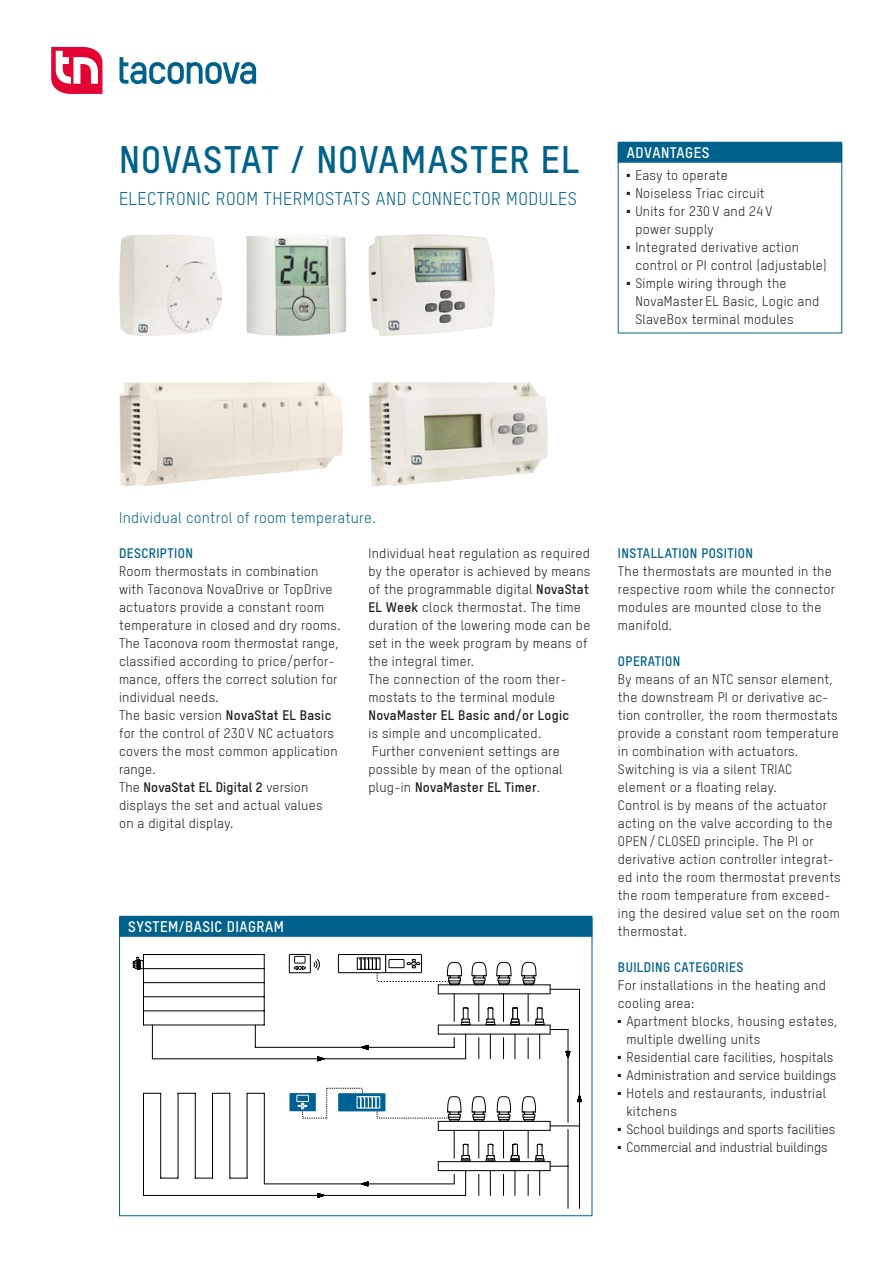
<style>
.page{position:relative;width:893px;height:1263px;background:#fff}
.page>*{position:absolute;margin:0;border:0;box-sizing:border-box;transform-origin:0 0}
.Produkttitel{font:37.5px "T Star Pro Bold";letter-spacing:.03em;color:#00628a}
.Produkttitel_Subline{font:18px "T Star Pro Regular";letter-spacing:.03em;color:#00628a}
.EA_Lead{font:15px "T Star Pro Regular";letter-spacing:.02em;color:#00628a}
.Box_Titel{font:15px "T Star Pro Bold";letter-spacing:.03em;color:#fff}
.t1{font:13.5px/18px "T Star Pro Regular";letter-spacing:.02em;color:#1d1d1b}
.t2{font:13.5px "T Star Pro Regular";color:#1d1d1b}
.EA_Titel{font:13.5px "T Star Pro Bold";letter-spacing:.03em;color:#00628a}
.s1{font-family:"T Star Pro Bold"}
</style>
<div class="page">
<svg style="left:51px;top:47px;width:51px;height:47px"></svg>
<svg style="left:120px;top:57px;width:136px;height:27px"></svg>
<div style="left:289px;top:1093px;width:27px;height:18px;background:#006293"></div>
<div style="left:297px;top:1095px;width:12px;height:7px;border:1px solid #fff"></div>
<svg style="left:133px;top:957px;width:10px;height:13px"></svg>
<svg style="left:289px;top:954px;width:21px;height:19px"></svg>
<div style="left:289px;top:954px;width:22px;height:19px;border:1px solid #000"></div>
<div style="left:294px;top:956px;width:11px;height:7px;border:1px solid #1d0501"></div>
<svg style="left:294px;top:966px;width:12px;height:4px"></svg>
<hr style="left:143px;top:1024px;width:121px;height:1px;background:#000">
<hr style="left:264px;top:954px;width:1px;height:71px;background:#000">
<hr style="left:143px;top:954px;width:1px;height:71px;background:#000">
<hr style="left:143px;top:1010px;width:121px;height:1px;background:#000">
<hr style="left:143px;top:996px;width:121px;height:1px;background:#000">
<hr style="left:143px;top:982px;width:121px;height:1px;background:#000">
<hr style="left:143px;top:968px;width:121px;height:1px;background:#000">
<hr style="left:143px;top:954px;width:121px;height:1px;background:#000">
<hr style="left:143px;top:1093px;width:1px;height:102px;background:#000">
<hr style="left:160px;top:1093px;width:1px;height:85px;background:#000">
<hr style="left:178px;top:1093px;width:1px;height:85px;background:#000">
<hr style="left:195px;top:1093px;width:1px;height:85px;background:#000">
<hr style="left:212px;top:1093px;width:1px;height:85px;background:#000">
<hr style="left:229px;top:1093px;width:1px;height:85px;background:#000">
<hr style="left:247px;top:1093px;width:1px;height:85px;background:#000">
<svg style="left:230px;top:1178px;width:17px;height:1px"></svg>
<svg style="left:195px;top:1178px;width:18px;height:1px"></svg>
<svg style="left:161px;top:1178px;width:17px;height:1px"></svg>
<svg style="left:213px;top:1093px;width:16px;height:1px"></svg>
<svg style="left:179px;top:1093px;width:16px;height:1px"></svg>
<svg style="left:144px;top:1093px;width:16px;height:1px"></svg>
<hr style="left:264px;top:1093px;width:1px;height:91px;background:#000">
<svg style="left:248px;top:1093px;width:16px;height:1px"></svg>
<hr style="left:143px;top:1195px;width:121px;height:1px;background:#000">
<hr style="left:264px;top:1183px;width:190px;height:1px;background:#000">
<hr style="left:152px;top:1025px;width:1px;height:34px;background:#000">
<svg style="left:255px;top:1025px;width:1px;height:22px"></svg>
<hr style="left:264px;top:1195px;width:202px;height:1px;background:#000">
<hr style="left:255px;top:1047px;width:199px;height:1px;background:#000">
<hr style="left:152px;top:1058px;width:314px;height:1px;background:#000">
<hr style="left:568px;top:1129px;width:1px;height:79px;background:#000">
<hr style="left:568px;top:1029px;width:1px;height:93px;background:#000">
<hr style="left:579px;top:989px;width:1px;height:219px;background:#000">
<svg style="left:317px;top:1056px;width:8px;height:5px"></svg>
<svg style="left:338px;top:954px;width:241px;height:105px"></svg>
<svg style="left:313px;top:959px;width:7px;height:12px"></svg>
<svg style="left:298px;top:1088px;width:284px;height:110px"></svg>
<img style="left:119px;top:234px;width:103px;height:102px">
<img style="left:368px;top:234px;width:127px;height:102px">
<img style="left:119px;top:382px;width:224px;height:104px">
<img style="left:369px;top:382px;width:179px;height:104px">
<img style="left:246px;top:235px;width:100px;height:101px">
<div style="left:618px;top:142px;width:224px;height:21px;background:#00628a"></div>
<div style="left:618px;top:144px;width:224px;height:189px;border:1px solid #00628a"></div>
<div style="left:119px;top:916px;width:473px;height:21px;background:#00628a"></div>
<div style="left:119px;top:919px;width:473px;height:297px;border:1px solid #00628a"></div>
<p class="Produkttitel" style="left:119px;top:132px;width:461px">NOVASTAT / NOVAMASTER EL</p>
<p class="Box_Titel" style="left:627px;top:141px;width:84px">ADVANTAGES</p>
<p class="t1" style="left:627px;top:166px;width:103px">■ Easy to operate</p>
<p class="t1" style="left:627px;top:184px;width:139px">■ Noiseless Triac circuit</p>
<p class="t1" style="left:635px;top:202px;width:139px;text-indent:-9px">■ Units for 230 V and 24 V power supply</p>
<p class="t1" style="left:635px;top:238px;width:193px;text-indent:-9px">■ Integrated derivative action control or PI control (adjustable)</p>
<p class="t1" style="left:635px;top:274px;width:186px;text-indent:-9px">■ Simple wiring through the<br>NovaMaster EL Basic, Logic and<br>SlaveBox terminal modules</p>
<p class="Produkttitel_Subline" style="left:119px;top:186px;width:459px">ELECTRONIC ROOM THERMOSTATS AND CONNECTOR MODULES</p>
<p class="EA_Lead" style="left:119px;top:507px;width:258px">Individual control of room temperature.</p>
<p class="EA_Titel" style="left:119px;top:543px;width:75px">DESCRIPTION</p>
<p class="t1" style="left:119px;top:562px;width:223px">Room thermostats in combination with Taconova NovaDrive or TopDrive actuators provide a constant room temperature in closed and dry rooms.<br>The Taconova room thermostat range, classified according to price/perfor&shy;mance, offers the correct solution for individual needs.</p>
<p class="t1" style="left:119px;top:706px;width:220px">The basic version <span class="s1">NovaStat EL Basic </span>for the control of 230 V NC actuators covers the most common application range.</p>
<p class="t1" style="left:119px;top:778px;width:205px">The <span class="s1">NovaStat EL Digital 2</span> version displays the set and actual values on a digital display.</p>
<p class="t1" style="left:369px;top:544px;width:223px">Individual heat regulation as required by the operator is achieved by means of the programmable digital <span class="s1">NovaStat EL Week</span> clock thermostat. The time duration of the lowering mode can be set in the week program by means of the integral timer.</p>
<p class="t1" style="left:369px;top:670px;width:202px">The connection of the room ther&shy;mostats to the terminal module<br><span class="s1">NovaMaster EL Basic and/or Logic </span>is simple and uncomplicated.<br>Further convenient settings are possible by mean of the optional plug-in <span class="s1">NovaMaster EL Timer</span>.</p>
<p class="Box_Titel" style="left:128px;top:915px;width:157px">SYSTEM/BASIC DIAGRAM</p>
<p class="EA_Titel" style="left:618px;top:543px;width:136px">INSTALLATION POSITION</p>
<p class="t1" style="left:618px;top:562px;width:219px">The thermostats are mounted in the respective room while the connector modules are mounted close to the manifold.</p>
<p class="EA_Titel" style="left:618px;top:651px;width:64px">OPERATION</p>
<p class="t1" style="left:618px;top:670px;width:223px">By means of an NTC sensor element, the downstream PI or derivative ac&shy;tion controller, the room thermostats provide a constant room temperature in combination with actuators.</p>
<p class="t1" style="left:618px;top:760px;width:176px">Switching is via a silent TRIAC element or a floating relay.</p>
<p class="t1" style="left:618px;top:796px;width:224px">Control is by means of the actuator acting on the valve according to the<br>OPEN / CLOSED principle. The PI or derivative action controller integrat&shy;ed into the room thermostat prevents the room temperature from exceed&shy;ing the desired value set on the room thermostat.</p>
<p class="EA_Titel" style="left:618px;top:957px;width:127px">BUILDING CATEGORIES</p>
<p class="t1" style="left:618px;top:976px;width:209px">For installations in the heating and cooling area:</p>
<p class="t1" style="left:626px;top:1012px;width:213px;text-indent:-9px">■ Apartment blocks, housing estates, multiple dwelling units</p>
<p class="t1" style="left:618px;top:1048px;width:217px">■ Residential care facilities, hospitals</p>
<p class="t1" style="left:618px;top:1066px;width:220px">■ Administration and service buildings</p>
<p class="t1" style="left:626px;top:1084px;width:201px;text-indent:-9px">■ Hotels and restaurants, industrial kitchens</p>
<p class="t2" style="left:618px;top:1120px;width:219px">■ School buildings and sports facilities</p>
<p class="t2" style="left:618px;top:1138px;width:211px">■ Commercial and industrial buildings</p>
</div>
